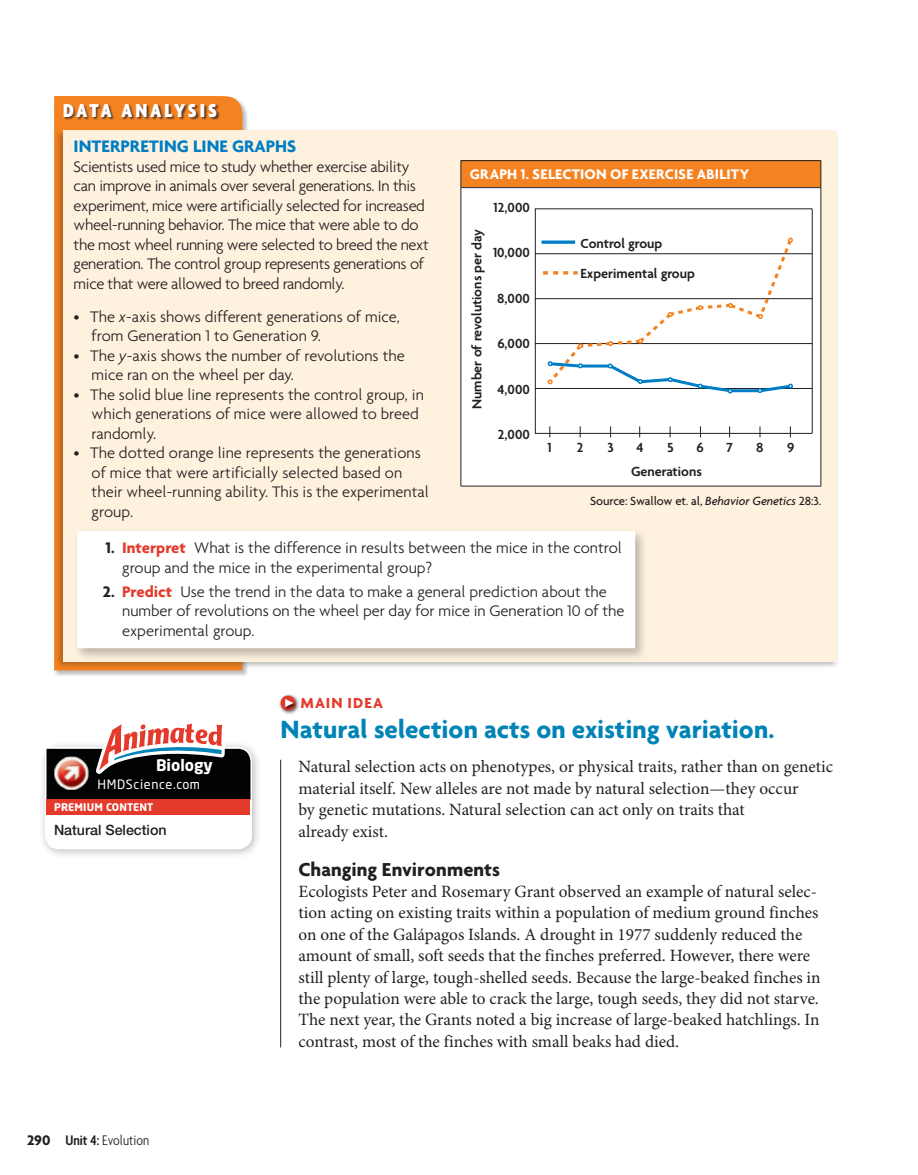
<style>
.page{position:relative;width:918px;height:1175px;background:#fff}
.page>*{position:absolute;margin:0;border:0;box-sizing:border-box;transform-origin:0 0}
.t1{font:700 27px "Agenda";color:#0083b6}
.t2{font:700 20.25px "Agenda";color:#231f20}
.t3{font:900 condensed 20.25px "Agenda";letter-spacing:.14em;color:#fff}
.t4{font:700 18px "Agenda";color:#007ec5}
.t5{font:17.25px/21.3px "Minion Pro";color:#231f20}
.t6{font:300 16.5px/19.5px "Agenda";color:#231f20}
.t7{font:300 16.5px/19.5px "Agenda";letter-spacing:-.02em;color:#231f20}
.t8{font:700 15.75px "Agenda";letter-spacing:.065em;color:#e43a2b}
.t9{font:700 15.75px "Neo Sans Std";color:#fff}
.t10{font:700 15px "Agenda";letter-spacing:.025em;color:#fff}
.t11{font:300 condensed 15px "Agenda";color:#231f20}
.t12{font:600 14.25px/30px "Agenda";color:#231f20}
.t13{font:500 14.25px "Helvetica Neue LT Std";color:#231f20}
.t14{font:500 12.75px "Agenda";letter-spacing:-.01em;color:#231f20}
.t15{font:12.75px "Neo Sans Std";letter-spacing:.05em;color:#fff}
.t16{font:700 10.5px "Neo Sans Std";letter-spacing:.02em;color:#fff}
.s1{font-style:italic}
.s2{font-weight:700}
.s3{font-weight:700;color:#e43a2b}
.s4{font-weight:700;font-stretch:normal}
.s5{font-weight:600}
</style>
<div class="page">
<svg style="left:54px;top:96px;width:189px;height:574px;background:#f48628"></svg>
<div style="left:37px;top:739px;width:224px;height:119px;background:#231f20;opacity:.3"></div>
<div style="left:46px;top:748px;width:205px;height:100px;background:#fff;border-radius:14px"></div>
<div style="left:45px;top:747px;width:207px;height:102px;border:2px solid #fff;border-radius:14px"></div>
<svg style="left:44px;top:723px;width:209px;height:79px"></svg>
<div style="left:46px;top:800px;width:204px;height:14px;background:#e43a2b"></div>
<div style="left:55px;top:128px;width:784px;height:541px;background:#231f20;opacity:.3"></div>
<div style="left:63px;top:130px;width:774px;height:531px;background:#fef2df"></div>
<div style="left:279px;top:693px;width:21px;height:22px;background:#231f20;opacity:.75"></div>
<svg style="left:280px;top:695px;width:16px;height:15px"></svg>
<svg style="left:284px;top:698px;width:12px;height:12px"></svg>
<hr style="left:280px;top:759px;width:1px;height:288px;background:#231f20">
<div style="left:64px;top:103px;width:156px;height:17px;background:#231f20;opacity:.75"></div>
<div style="left:73px;top:527px;width:575px;height:133px;background:#231f20;opacity:.3"></div>
<div style="left:78px;top:532px;width:556px;height:115px;background:#fff"></div>
<div style="left:77px;top:531px;width:558px;height:117px;border:2px solid #fff"></div>
<div style="left:461px;top:161px;width:360px;height:27px;background:#f58220"></div>
<div style="left:461px;top:188px;width:360px;height:298px;background:#fff"></div>
<hr style="left:460px;top:486px;width:361px;height:1px;background:#231f20">
<hr style="left:460px;top:160px;width:361px;height:1px;background:#231f20">
<svg style="left:460px;top:161px;width:1px;height:26px"></svg>
<svg style="left:820px;top:161px;width:1px;height:26px"></svg>
<hr style="left:460px;top:187px;width:361px;height:1px;background:#231f20">
<hr style="left:460px;top:188px;width:1px;height:298px;background:#231f20">
<hr style="left:820px;top:188px;width:1px;height:298px;background:#231f20">
<hr style="left:535px;top:209px;width:1px;height:224px;background:#231f20">
<hr style="left:812px;top:209px;width:1px;height:224px;background:#231f20">
<hr style="left:535px;top:433px;width:277px;height:1px;background:#231f20">
<hr style="left:535px;top:388px;width:277px;height:1px;background:#231f20">
<hr style="left:535px;top:343px;width:277px;height:1px;background:#231f20">
<hr style="left:535px;top:298px;width:277px;height:1px;background:#231f20">
<hr style="left:535px;top:253px;width:277px;height:1px;background:#231f20">
<hr style="left:535px;top:208px;width:277px;height:1px;background:#231f20">
<svg style="left:543px;top:237px;width:251px;height:157px"></svg>
<p class="t3" style="left:63px;top:99px;width:155px">DATA ANALYSIS</p>
<p class="t4" style="left:74px;top:135px;width:171px">Interpreting Lin e Gra</p>
<p class="t4" style="left:266px;top:135px;width:20px">phs</p>
<p class="t7" style="left:74px;top:156px;width:357px">Scientists used mice to study whether exercise ability can improve in animals over several generations. In this experiment, mice were artificially selected for increased wheel-running behavior. The mice that were able to do the most wheel running were selected to breed the next generation. The control group represents generations of mice that were allowed to breed randomly.</p>
<p class="t6" style="left:92px;top:306px;width:310px;text-indent:-18px">• The <span class="s1">x</span>-axis shows different generations of mice, from Generation 1 to Generation 9.</p>
<p class="t6" style="left:92px;top:345px;width:315px;text-indent:-18px">• The <span class="s1">y</span>-axis shows the number of revolutions the mice ran on the wheel per day.</p>
<p class="t6" style="left:92px;top:384px;width:334px;text-indent:-18px">• The solid blue line represents the control group, in which generations of mice were allowed to breed randomly.</p>
<p class="t6" style="left:92px;top:443px;width:339px;text-indent:-18px">• The dotted orange line represents the generations of mice that were artificially selected based on their wheel‑running ability. This is the experimental group.</p>
<p class="t10" style="left:470px;top:165px;width:11px">Gra</p>
<p class="t10" style="left:499px;top:165px;width:73px">ph 1. selection</p>
<p class="t10" style="left:610px;top:165px;width:55px">of exercis</p>
<p class="t10" style="left:686px;top:165px;width:19px">e ability</p>
<p class="t12" style="left:463px;top:409px;width:182px;rotate:-90deg">Number of revolutions per day</p>
<p class="t12" style="left:494px;top:193px;width:38px">12,000</p>
<p class="t12" style="left:493px;top:239px;width:38px">10,000</p>
<p class="t12" style="left:497px;top:284px;width:34px">8,000</p>
<p class="t12" style="left:497px;top:329px;width:34px">6,000</p>
<p class="t12" style="left:498px;top:375px;width:34px">4,000</p>
<p class="t12" style="left:498px;top:420px;width:34px">2,000</p>
<p class="t12" style="left:580px;top:229px;width:116px">Control group<br>Experimental group</p>
<p class="t12" style="left:548px;top:433px;width:6px">1</p>
<p class="t12" style="left:577px;top:433px;width:8px">2</p>
<p class="t12" style="left:607px;top:433px;width:8px">3</p>
<p class="t12" style="left:636px;top:433px;width:9px">4</p>
<p class="t12" style="left:667px;top:433px;width:8px">5</p>
<p class="t12" style="left:696px;top:433px;width:9px">6</p>
<p class="t12" style="left:727px;top:433px;width:8px">7</p>
<p class="t12" style="left:756px;top:433px;width:9px">8</p>
<p class="t12" style="left:787px;top:433px;width:9px">9</p>
<p class="t12" style="left:631px;top:457px;width:72px">Generations</p>
<p class="t14" style="left:590px;top:493px;width:232px">Source: Swallow et. al, <span class="s1">Behavior Genetics</span> 28:3.</p>
<p class="t6" style="left:122px;top:538px;width:501px;text-indent:-17px"><span class="s2">1.</span> <span class="s3">Interpret</span> What is the difference in results between the mice in the control group and the mice in the experimental group?</p>
<p class="t6" style="left:122px;top:581px;width:504px;text-indent:-19px"><span class="s2">2.</span> <span class="s3">Predict</span> Use the trend in the data to make a general prediction about the number of revolutions on the wheel per day for mice in Generation 10 of the experimental group.</p>
<p class="t9" style="left:156px;top:755px;width:58px">BIOLOGY</p>
<p class="t15" style="left:98px;top:777px;width:104px">HMDScience.com</p>
<p class="t16" style="left:54px;top:800px;width:101px">PREMIUM CONTENT</p>
<p class="t13" style="left:54px;top:821px;width:114px">Natural Selection</p>
<p class="t11" style="left:27px;top:1132px;width:124px"><span class="s4">290</span> <span class="s5">Unit 4:</span> Evolution</p>
<p class="t8" style="left:301px;top:693px;width:84px">MAIN IDEA</p>
<h1 class="t1" style="left:280px;top:712px;width:496px">Natural selection acts on existing variation.</h1>
<p class="t5" style="left:298px;top:757px;width:536px">Natural selection acts on phenotypes, or physical traits, rather than on genetic material itself. New alleles are not made by natural selection—they occur<br>by genetic mutations. Natural selection can act only on traits that<br>already exist.</p>
<p class="t2" style="left:298px;top:856px;width:203px">Changing Environments</p>
<p class="t5" style="left:298px;top:881px;width:524px">Ecologists Peter and Rosemary Grant observed an example of natural selec&shy;tion acting on existing traits within a population of medium ground finches on one of the Galápagos Islands. A drought in 1977 suddenly reduced the amount of small, soft seeds that the finches preferred. However, there were still plenty of large, tough-shelled seeds. Because the large-beaked finches in the population were able to crack the large, tough seeds, they did not starve.<br>The next year, the Grants noted a big increase of large-beaked hatchlings. In contrast, most of the finches with small beaks had died.</p>
</div>
